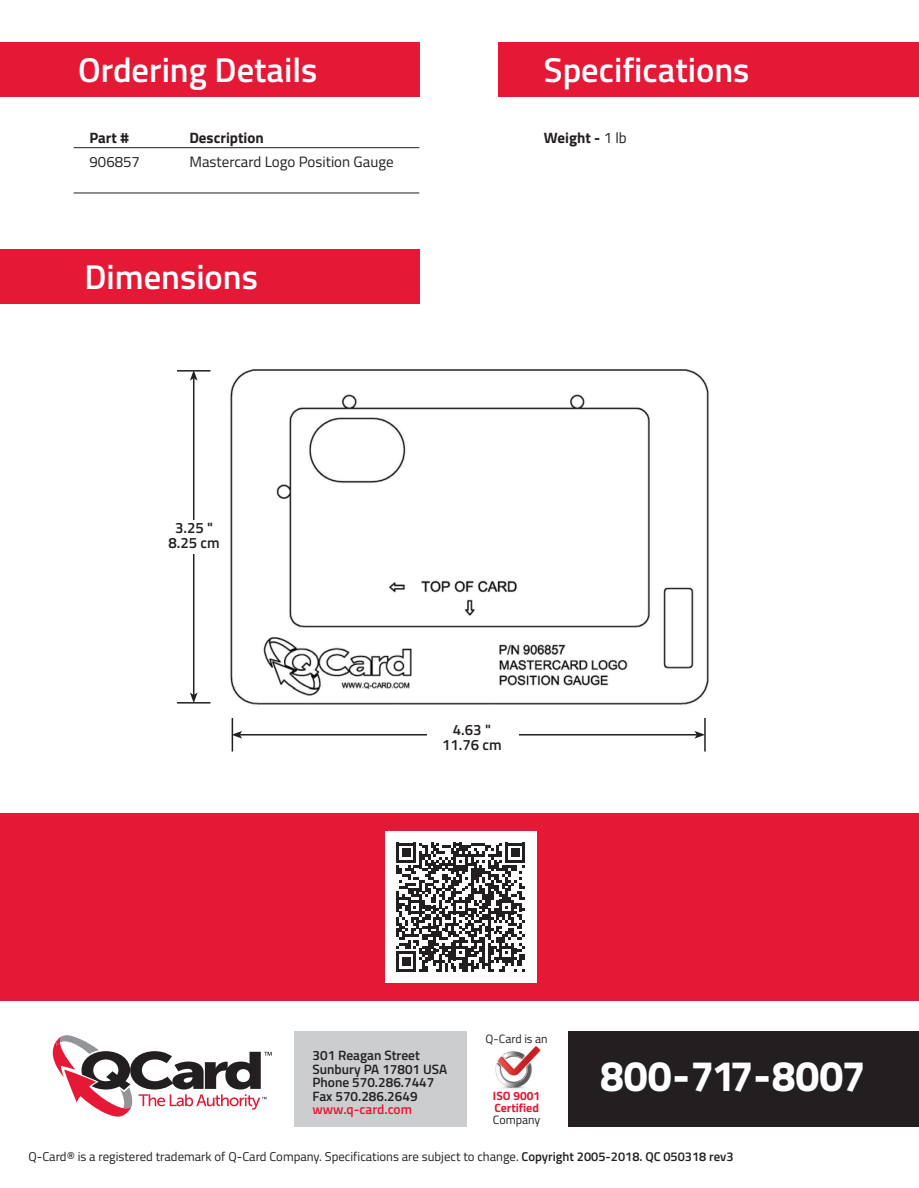
<style>
.page{position:relative;width:919px;height:1188px;background:#fff}
.page>*{position:absolute;margin:0;border:0;box-sizing:border-box;transform-origin:0 0}
.t1{font:42.9px "Titillium Text 25 L 999 wt";letter-spacing:.03em;color:#fff}
.t2{font:600 34.5px "Titillium Web";color:#fff}
.t3{font:15px "Titillium Web";color:#231f20}
.t4{font:700 15px "Titillium Web";color:#231f20}
.t5{font:600 15px/15px "Titillium Web";color:#231f20;text-align:center}
.t6{font:600 13.5px/13.5px "Titillium Web";color:#231f20}
.t7{font:600 13.5px "Titillium Web";color:#e51836}
.t8{font:12.75px "Titillium Web";color:#231f20}
.t9{font:12px "Titillium Web";color:#231f20}
.t10{font:700 12px/12px "Titillium Web";color:#e51836}
.s1{font-weight:400}
.s2{font-weight:600}
</style>
<div class="page">
<div style="left:0;top:250px;width:419px;height:54px;background:#e51836"></div>
<div style="left:0;top:813px;width:918px;height:188px;background:#e51836"></div>
<img style="left:495px;top:1046px;width:46px;height:43px">
<div style="left:568px;top:1031px;width:350px;height:95px;background:#231f20"></div>
<div style="left:294px;top:1031px;width:172px;height:95px;background:#cccdcf"></div>
<svg style="left:52px;top:1035px;width:219px;height:82px"></svg>
<div style="left:384px;top:831px;width:152px;height:152px;background:#fff"></div>
<svg style="left:396px;top:843px;width:129px;height:128px"></svg>
<hr style="left:74px;top:147px;width:345px;height:1px;background:#231f20">
<div style="left:0;top:43px;width:419px;height:54px;background:#e51836"></div>
<div style="left:498px;top:43px;width:420px;height:54px;background:#e51836"></div>
<hr style="left:74px;top:193px;width:345px;height:1px;background:#231f20">
<img style="left:230px;top:369px;width:479px;height:336px">
<hr style="left:231px;top:718px;width:2px;height:33px;background:#231f20">
<hr style="left:240px;top:734px;width:456px;height:1px;background:#231f20">
<svg style="left:231px;top:731px;width:11px;height:7px"></svg>
<svg style="left:694px;top:731px;width:10px;height:7px"></svg>
<hr style="left:704px;top:718px;width:1px;height:33px;background:#231f20">
<hr style="left:177px;top:370px;width:33px;height:2px;background:#231f20">
<hr style="left:193px;top:378px;width:1px;height:317px;background:#231f20">
<svg style="left:190px;top:370px;width:7px;height:11px"></svg>
<svg style="left:190px;top:692px;width:7px;height:10px"></svg>
<hr style="left:177px;top:702px;width:33px;height:1px;background:#231f20">
<div style="left:427px;top:718px;width:91px;height:33px;background:#fff"></div>
<div style="left:168px;top:520px;width:42px;height:34px;background:#fff"></div>
<h2 class="t2" style="left:78px;top:44px;width:241px">Ordering Details</h2>
<h2 class="t2" style="left:543px;top:44px;width:207px">Specifications</h2>
<p class="t4" style="left:89px;top:126px;width:41px">Part #</p>
<p class="t4" style="left:189px;top:126px;width:76px">Description</p>
<p class="t4" style="left:543px;top:126px;width:84px">Weight - <span class="s1">1 lb</span></p>
<p class="t3" style="left:89px;top:151px;width:52px">906857</p>
<p class="t3" style="left:189px;top:151px;width:206px">Mastercard Logo Position Gauge</p>
<h2 class="t2" style="left:84px;top:251px;width:175px">Dimensions</h2>
<p class="t5" style="left:168px;top:519px;width:53px">3.25 "<br>8.25 cm</p>
<p class="t5" style="left:442px;top:721px;width:61px">4.63 "<br>11.76 cm</p>
<p class="t6" style="left:312px;top:1048px;width:136px">301 Reagan Street<br>Sunbury PA 17801 USA<br>Phone 570.286.7447<br>Fax 570.286.2649</p>
<p class="t7" style="left:312px;top:1099px;width:101px">www.q-card.com</p>
<p class="t9" style="left:485px;top:1030px;width:64px">Q-Card is an</p>
<p class="t10" style="left:493px;top:1089px;width:49px">ISO 9001<br>Certified</p>
<p class="t9" style="left:493px;top:1111px;width:49px">Company</p>
<h1 class="t1" style="left:600px;top:1042px;width:266px">800-717-8007</h1>
<p class="t8" style="left:28px;top:1147px;width:706px">Q-Card® is a registered trademark of Q-Card Company. Specifications are subject to change. <span class="s2">Copyright 2005-2018. QC 050318 rev3</span></p>
</div>
